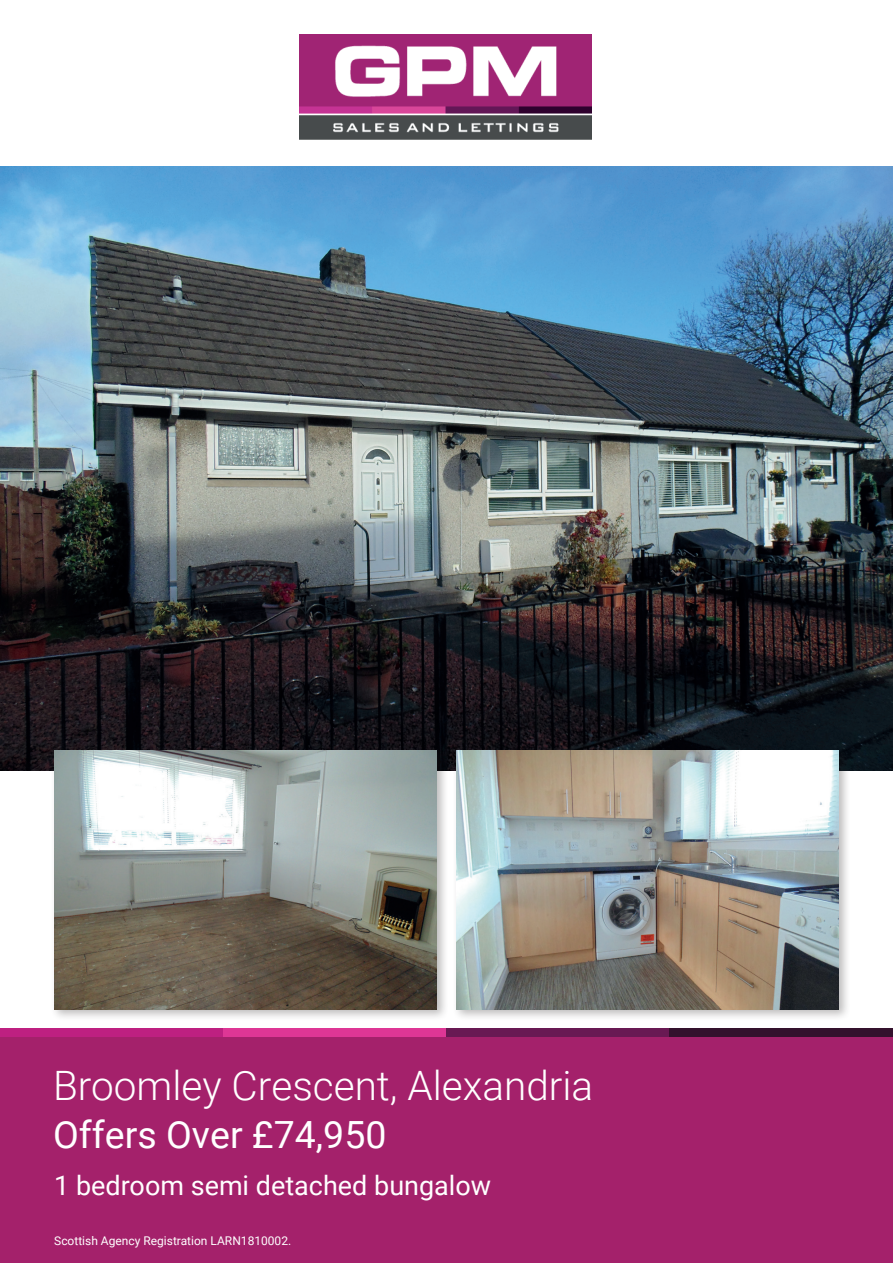
<style>
.page{position:relative;width:893px;height:1263px;background:#fff}
.page>*{position:absolute;margin:0;border:0;box-sizing:border-box;transform-origin:0 0}
.t1{font:300 40.5px "Roboto";color:#fff}
.t2{font:37.5px "Roboto";color:#fff}
.t3{font:27px "Roboto";color:#fff}
.t4{font:12px "Roboto";color:#fff}
</style>
<div class="page">
<img style="left:299px;top:34px;width:293px;height:106px">
<img style="left:0;top:167px;width:893px;height:603px">
<div style="left:50px;top:746px;width:399px;height:275px;background:#231f20;opacity:.3"></div>
<img style="left:54px;top:750px;width:383px;height:259px">
<div style="left:453px;top:746px;width:399px;height:275px;background:#231f20;opacity:.3"></div>
<img style="left:457px;top:750px;width:382px;height:259px">
<div style="left:0;top:1035px;width:893px;height:228px;background:#a4216b"></div>
<div style="left:0;top:1028px;width:223px;height:8px;background:#be2081"></div>
<div style="left:223px;top:1028px;width:224px;height:8px;background:#de3695"></div>
<div style="left:447px;top:1028px;width:223px;height:8px;background:#691953"></div>
<div style="left:670px;top:1028px;width:223px;height:8px;background:#34112d"></div>
<h1 class="t1" style="left:53px;top:1057px;width:542px">Broomley Crescent, Alexandria</h1>
<h2 class="t2" style="left:53px;top:1108px;width:335px">Offers Over £74,950</h2>
<h3 class="t3" style="left:54px;top:1166px;width:438px">1 bedroom semi detached bungalow</h3>
<p class="t4" style="left:54px;top:1232px;width:239px">Scottish Agency Registration LARN1810002.</p>
</div>
